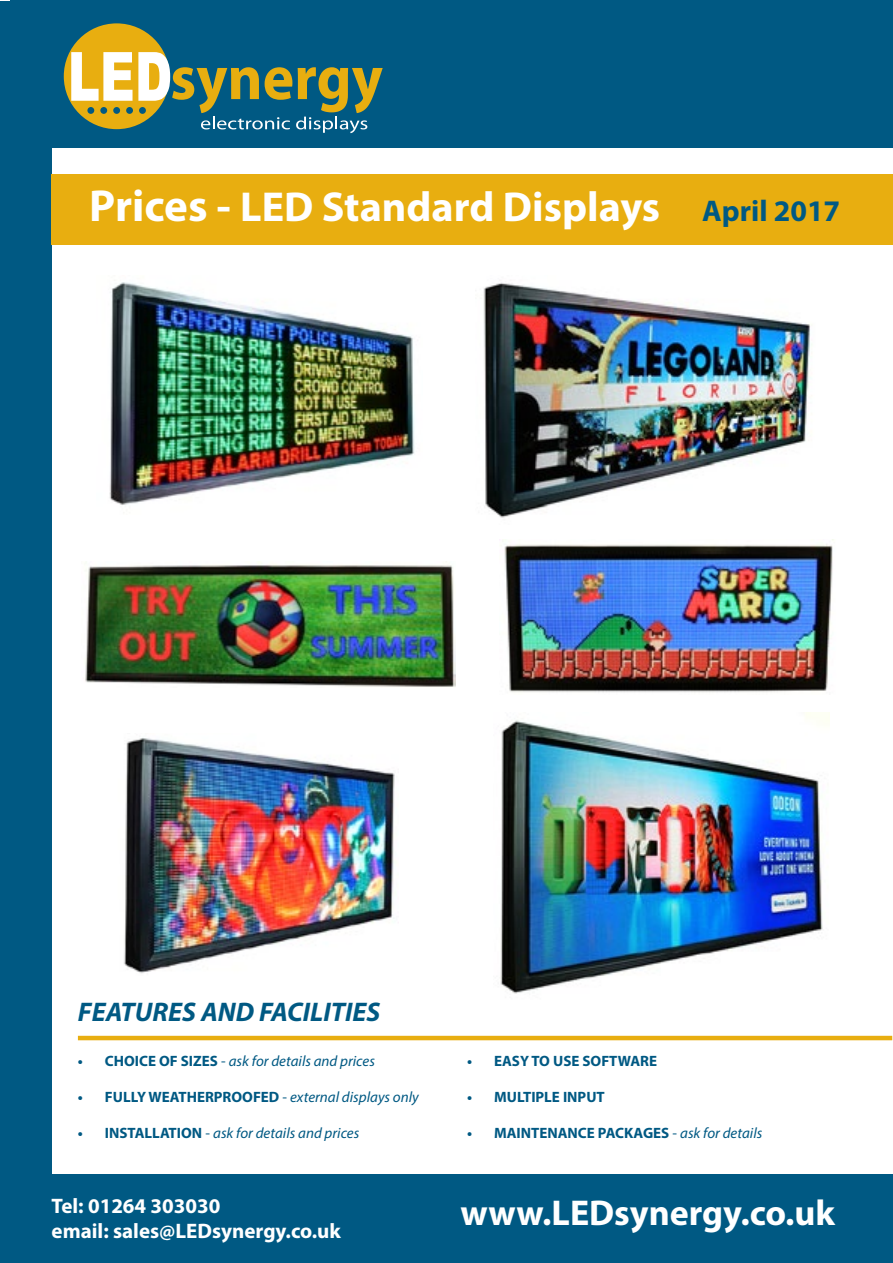
<style>
.page{position:relative;width:893px;height:1263px;background:#fff}
.page>*{position:absolute;margin:0;border:0;box-sizing:border-box;transform-origin:0 0}
.t1{font:700 42px "Myriad Pro";color:#fff}
.t2{font:700 36px "Myriad Pro";color:#fff}
.t3{font:italic 700 27px "Myriad Pro";color:#005983}
.t4{font:700 21px/25.2px "Myriad Pro";color:#fff}
.t5{font:700 15px "Myriad Pro";color:#005983}
.t6{font:italic 15px "Myriad Pro";color:#005983}
.s1{font-size:45px}
.s2{font-size:30px;color:#005983}
.s3{font-weight:700;font-style:normal}
.s4{font-style:normal}
.s5{font-weight:400}
.s6{font-weight:400;font-style:italic}
</style>
<div class="page">
<div style="left:0;top:1px;width:52px;height:1262px;background:#005983"></div>
<div style="left:10px;top:0;width:883px;height:147px;background:#005983"></div>
<div style="left:2px;top:1175px;width:890px;height:88px;background:#005983"></div>
<hr style="left:78px;top:1036px;width:814px;height:4px;background:#e8ae10">
<div style="left:52px;top:174px;width:841px;height:71px;background:#e8ae10"></div>
<div style="left:64px;top:23px;width:106px;height:106px;background:#e8ae10;border-radius:50%"></div>
<svg style="left:71px;top:52px;width:312px;height:81px"></svg>
<div style="left:87px;top:107px;width:7px;height:7px;background:#005983;border-radius:50%"></div>
<div style="left:100px;top:107px;width:7px;height:7px;background:#005983;border-radius:50%"></div>
<div style="left:113px;top:107px;width:7px;height:7px;background:#005983;border-radius:50%"></div>
<div style="left:126px;top:107px;width:7px;height:7px;background:#005983;border-radius:50%"></div>
<div style="left:139px;top:107px;width:7px;height:7px;background:#005983;border-radius:50%"></div>
<img style="left:109px;top:282px;width:306px;height:223px">
<img style="left:499px;top:539px;width:335px;height:154px">
<img style="left:124px;top:738px;width:271px;height:236px">
<img style="left:483px;top:282px;width:328px;height:236px">
<img style="left:85px;top:561px;width:370px;height:126px">
<img style="left:500px;top:712px;width:330px;height:282px">
<h1 class="t1" style="left:89px;top:179px;width:752px"><span class="s1">Prices -</span> LED Standard Displays <span class="s2">April 2017</span></h1>
<h3 class="t3" style="left:78px;top:994px;width:304px">FEATURES AND FACILITIES</h3>
<p class="t6" style="left:78px;top:1052px;width:298px"><span class="s3">• CHOICE OF SIZES</span> <span class="s4">-</span> ask for details and prices</p>
<p class="t5" style="left:78px;top:1087px;width:342px">• FULLY WEATHERPROOFED <span class="s5">-</span> <span class="s6">external displays only</span></p>
<p class="t6" style="left:78px;top:1124px;width:283px"><span class="s3">• INSTALLATION</span> <span class="s4">-</span> ask for details and prices</p>
<h3 class="t4" style="left:52px;top:1193px;width:291px">Tel: 01264 303030<br>email: sales@LEDsynergy.co.uk</h3>
<p class="t5" style="left:467px;top:1051px;width:192px">• EASY TO USE SOFTWARE</p>
<p class="t5" style="left:467px;top:1087px;width:139px">• MULTIPLE INPUT</p>
<p class="t5" style="left:467px;top:1123px;width:297px">• MAINTENANCE PACKAGES <span class="s5">-</span> <span class="s6">ask for details</span></p>
<h2 class="t2" style="left:461px;top:1189px;width:376px">www.LEDsynergy.co.uk</h2>
</div>
